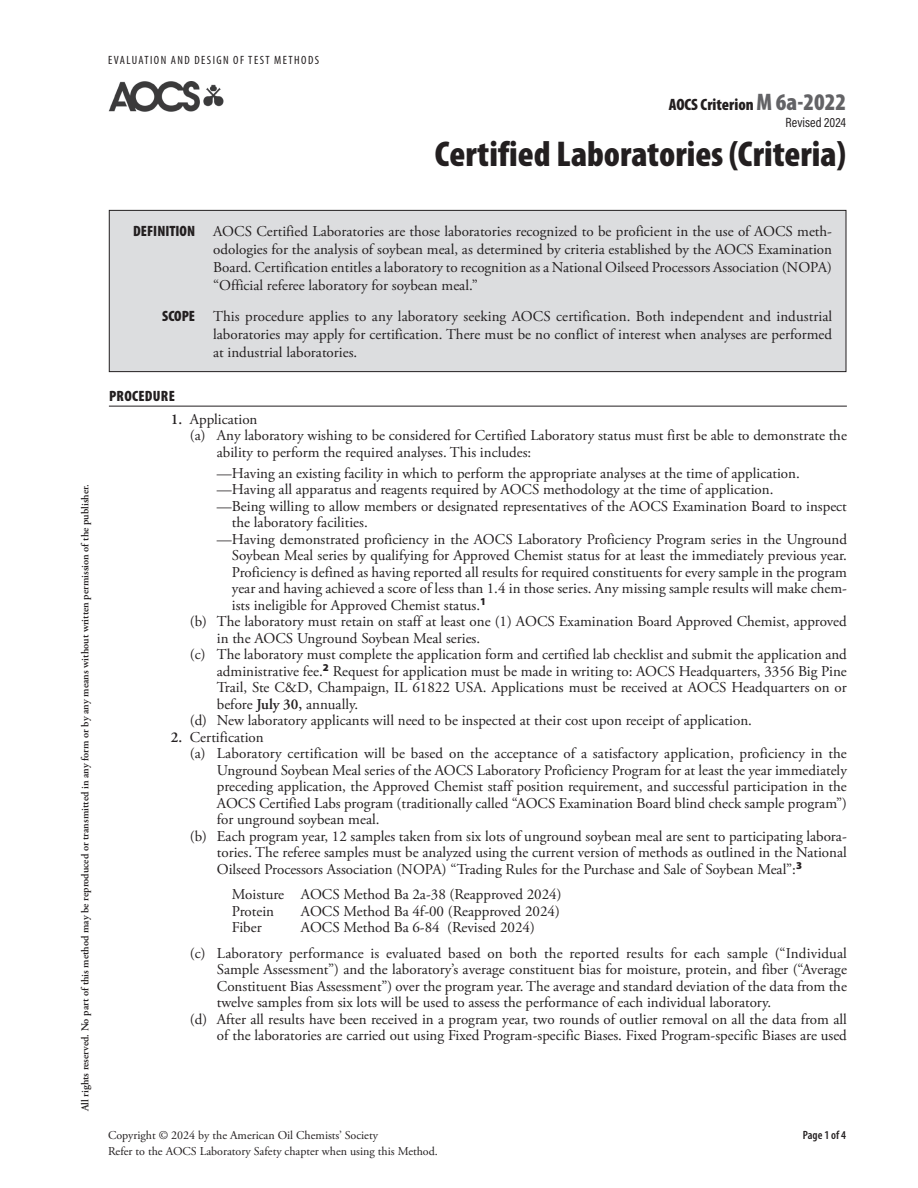
<style>
.page{position:relative;width:918px;height:1188px;background:#fff}
.page>*{position:absolute;margin:0;border:0;box-sizing:border-box;transform-origin:0 0}
.t1{font:900 condensed 36px "Myriad Pro";color:#231f20}
.t2{font:900 condensed 16.5px "Myriad Pro";color:#231f20}
.t3{font:15px/18px "Adobe Garamond Pro";color:#231f20;text-align:justify}
.t4{font:900 condensed 15px "Myriad Pro";letter-spacing:.02em;color:#231f20}
.t5{font:13.5px "Acumin Variable Concept";color:#231f20}
.t6{font:12px "Adobe Garamond Pro";color:#231f20}
.t7{font:condensed 12px "Myriad Pro";letter-spacing:.12em;color:#231f20}
.t8{font:600 condensed 12px "Myriad Pro";color:#231f20}
.t9{font:600 10.5px "Adobe Garamond Pro";color:#231f20}
.s1{font-size:24px;color:#636366}
.s2{font-family:"Myriad Pro";font-weight:900;font-stretch:condensed}
.s3{font-weight:600}
</style>
<div class="page">
<img style="left:108px;top:82px;width:116px;height:30px">
<div style="left:109px;top:210px;width:737px;height:162px;background:#dcdddf"></div>
<div style="left:109px;top:210px;width:737px;height:162px;border:1px solid #231f20"></div>
<hr style="left:109px;top:406px;width:738px;height:1px;background:#231f20">
<p class="t7" style="left:108px;top:52px;width:213px">EVALUATION AND DESIGN OF TEST METHODS</p>
<p class="t2" style="left:669px;top:95px;width:179px">AOCS Criterion <span class="s1">M 6a-2022</span></p>
<p class="t5" style="left:786px;top:113px;width:62px">Revised 2024</p>
<h1 class="t1" style="left:435px;top:133px;width:413px">Certified Laboratories (Criteria)</h1>
<p class="t9" style="left:79px;top:1111px;width:629px;rotate:-90deg">All rights reserved. No part of this method may be reproduced or transmitted in any form or by any means without written permission of the publisher.</p>
<p class="t3" style="left:213px;top:222px;width:620px;text-indent:-80px"><span class="s2">DEFINITION</span> AOCS Certified Laboratories are those laboratories recognized to be proficient in the use of AOCS meth&shy;odologies for the analysis of soybean meal, as determined by criteria established by the AOCS Examination Board. Certification entitles a laboratory to recognition as a National Oilseed Processors Association (NOPA) “Official referee laboratory for soybean meal.”</p>
<p class="t3" style="left:213px;top:308px;width:621px;text-indent:-51px"><span class="s2">SCOPE</span> This procedure applies to any laboratory seeking AOCS certification. Both independent and industrial laboratories may apply for certification. There must be no conflict of interest when analyses are performed at industrial laboratories.</p>
<p class="t4" style="left:109px;top:388px;width:67px">PROCEDURE</p>
<p class="t3" style="left:171px;top:411px;width:88px"><span class="s3">1.</span> Application</p>
<p class="t3" style="left:190px;top:427px;width:659px">(a) Any laboratory wishing to be considered for Certified Laboratory status must first be able to demonstrate the</p>
<p class="t3" style="left:217px;top:444px;width:316px">ability to perform the required analyses. This includes:</p>
<p class="t3" style="left:217px;top:465px;width:584px">—Having an existing facility in which to perform the appropriate analyses at the time of application.</p>
<p class="t3" style="left:217px;top:481px;width:558px">—Having all apparatus and reagents required by AOCS methodology at the time of application.</p>
<p class="t3" style="left:217px;top:498px;width:632px">—Being willing to allow members or designated representatives of the AOCS Examination Board to inspect</p>
<p class="t3" style="left:232px;top:514px;width:137px">the laboratory facilities.</p>
<p class="t3" style="left:217px;top:531px;width:632px">—Having demonstrated proficiency in the AOCS Laboratory Proficiency Program series in the Unground</p>
<p class="t3" style="left:232px;top:547px;width:617px">Soybean Meal series by qualifying for Approved Chemist status for at least the immediately previous year.</p>
<p class="t3" style="left:232px;top:564px;width:617px">Proficiency is defined as having reported all results for required constituents for every sample in the program</p>
<p class="t3" style="left:232px;top:580px;width:617px">year and having achieved a score of less than 1.4 in those series. Any missing sample results will make chem-</p>
<p class="t3" style="left:232px;top:597px;width:256px">ists ineligible for Approved Chemist status.<sup>1</sup></p>
<p class="t3" style="left:190px;top:613px;width:659px">(b) The laboratory must retain on staff at least one (1) AOCS Examination Board Approved Chemist, approved</p>
<p class="t3" style="left:217px;top:630px;width:265px">in the AOCS Unground Soybean Meal series.</p>
<p class="t3" style="left:190px;top:646px;width:659px">(c) The laboratory must complete the application form and certified lab checklist and submit the application and</p>
<p class="t3" style="left:217px;top:663px;width:632px">administrative fee.<sup>2</sup> Request for application must be made in writing to: AOCS Headquarters, 3356 Big Pine</p>
<p class="t3" style="left:217px;top:679px;width:631px">Trail, Ste C&amp;D, Champaign, IL 61822 USA. Applications must be received at AOCS Headquarters on or</p>
<p class="t3" style="left:217px;top:696px;width:143px">before <span class="s3">July 30,</span> annually.</p>
<p class="t3" style="left:190px;top:712px;width:564px">(d) New laboratory applicants will need to be inspected at their cost upon receipt of application.</p>
<p class="t3" style="left:171px;top:729px;width:94px"><span class="s3">2.</span> Certification</p>
<p class="t3" style="left:190px;top:745px;width:659px">(a) Laboratory certification will be based on the acceptance of a satisfactory application, proficiency in the</p>
<p class="t3" style="left:217px;top:762px;width:632px">Unground Soybean Meal series of the AOCS Laboratory Proficiency Program for at least the year immediately</p>
<p class="t3" style="left:217px;top:778px;width:631px">preceding application, the Approved Chemist staff position requirement, and successful participation in the</p>
<p class="t3" style="left:217px;top:795px;width:632px">AOCS Certified Labs program (traditionally called “AOCS Examination Board blind check sample program”)</p>
<p class="t3" style="left:217px;top:811px;width:164px">for unground soybean meal.</p>
<p class="t3" style="left:190px;top:828px;width:658px">(b) Each program year, 12 samples taken from six lots of unground soybean meal are sent to participating labora-</p>
<p class="t3" style="left:217px;top:844px;width:632px">tories. The referee samples must be analyzed using the current version of methods as outlined in the National</p>
<p class="t3" style="left:217px;top:861px;width:587px">Oilseed Processors Association (NOPA) “Trading Rules for the Purchase and Sale of Soybean Meal”:<sup>3</sup></p>
<p class="t3" style="left:232px;top:887px;width:331px;line-height:16.5px">Moisture AOCS Method Ba 2a-38 (Reapproved 2024)<br>Protein</p>
<p class="t3" style="left:301px;top:903px;width:260px">AOCS Method Ba 4f-00 (Reapproved 2024)</p>
<p class="t3" style="left:190px;top:915px;width:659px;line-height:25.5px;text-indent:111px">AOCS Method Ba 6-84 (Revised 2024)<br>(c) Laboratory performance is evaluated based on both the reported results for each sample (“Individual</p>
<p class="t3" style="left:217px;top:961px;width:632px">Sample Assessment”) and the laboratory’s average constituent bias for moisture, protein, and fiber (“Average</p>
<p class="t3" style="left:217px;top:978px;width:632px">Constituent Bias Assessment”) over the program year. The average and standard deviation of the data from the</p>
<p class="t3" style="left:217px;top:994px;width:556px">twelve samples from six lots will be used to assess the performance of each individual laboratory.</p>
<p class="t3" style="left:190px;top:1011px;width:659px">(d) After all results have been received in a program year, two rounds of outlier removal on all the data from all</p>
<p class="t3" style="left:217px;top:1027px;width:632px">of the laboratories are carried out using Fixed Program-specific Biases. Fixed Program-specific Biases are used</p>
<p class="t3" style="left:232px;top:919px;width:31px">Fiber</p>
<p class="t6" style="left:108px;top:1127px;width:272px">Copyright © 2024 by the American Oil Chemists’ Society</p>
<p class="t8" style="left:803px;top:1128px;width:45px">Page 1 of 4</p>
<p class="t6" style="left:108px;top:1144px;width:331px">Refer to the AOCS Laboratory Safety chapter when using this Method.</p>
</div>
